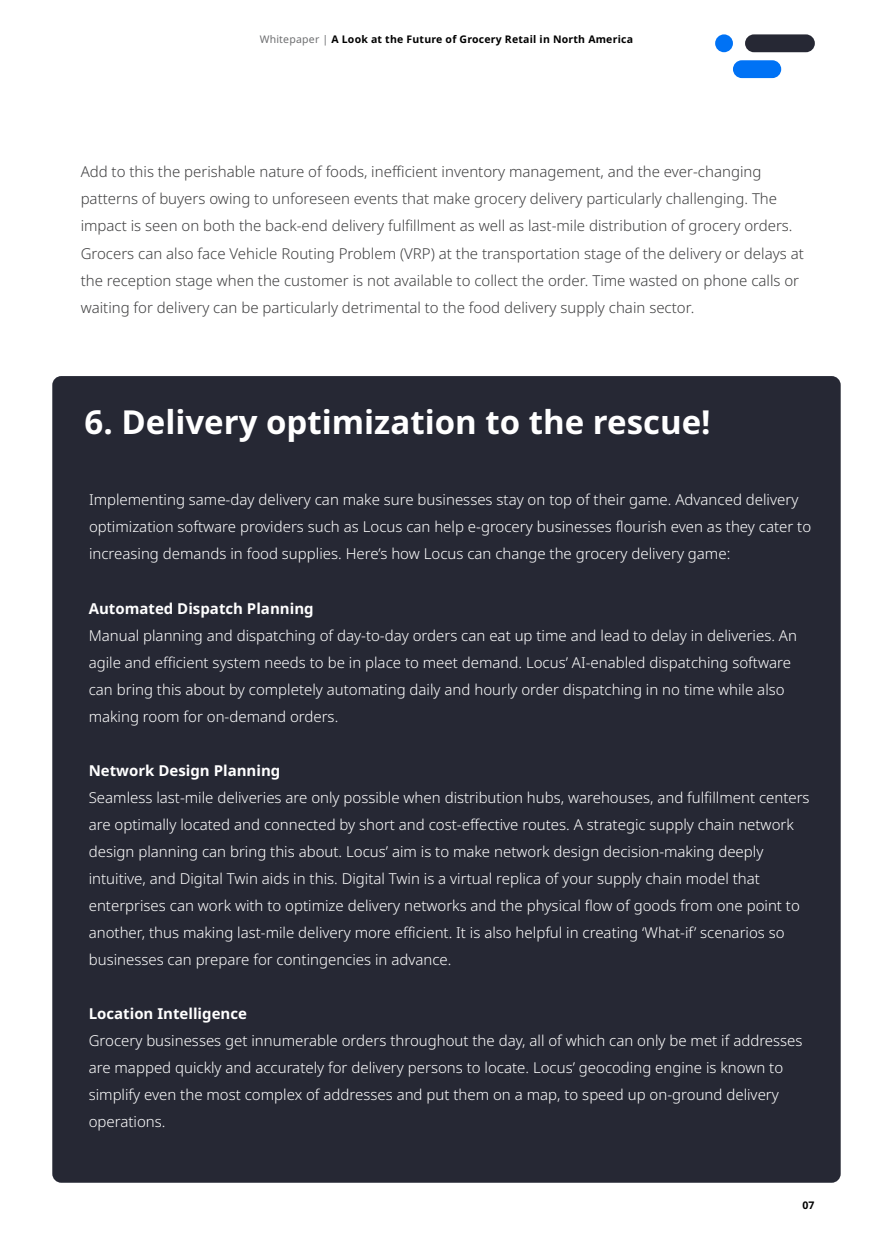
<style>
.page{position:relative;width:893px;height:1248px;background:#fff}
.page>*{position:absolute;margin:0;border:0;box-sizing:border-box;transform-origin:0 0}
.t1{font:700 33px "Noto Sans";color:#fff}
.t2{font:300 15px/27px "Noto Sans";color:#fff}
.t3{font:300 15px/27px "Noto Sans";color:#404041}
.t4{font:700 15px "Noto Sans";color:#fff}
.t5{font:700 10.5px "Noto Sans";letter-spacing:.02em;color:#000}
.s1{font-weight:400;color:#6d6e70}
</style>
<div class="page">
<div style="left:745px;top:34px;width:70px;height:18px;background:#262834;border-radius:9px"></div>
<div style="left:733px;top:60px;width:48px;height:18px;background:#0072f5;border-radius:9px"></div>
<div style="left:715px;top:34px;width:18px;height:18px;background:#0072f5;border-radius:50%"></div>
<div style="left:52px;top:376px;width:789px;height:806px;background:#262834;border-radius:9px"></div>
<p class="t5" style="left:260px;top:32px;width:375px"><span class="s1">Whitepaper |</span> A Look at the Future of Grocery Retail in North America</p>
<p class="t3" style="left:81px;top:159px;width:725px">Add to this the perishable nature of foods, inefficient inventory management, and the ever-changing patterns of buyers owing to unforeseen events that make grocery delivery particularly challenging. The impact is seen on both the back-end delivery fulfillment as well as last-mile distribution of grocery orders.<br>Grocers can also face Vehicle Routing Problem (VRP) at the transportation stage of the delivery or delays at the reception stage when the customer is not available to collect the order. Time wasted on phone calls or waiting for delivery can be particularly detrimental to the food delivery supply chain sector.</p>
<h1 class="t1" style="left:85px;top:398px;width:628px">6. Delivery optimization to the rescue!</h1>
<p class="t2" style="left:89px;top:486px;width:724px">Implementing same-day delivery can make sure businesses stay on top of their game. Advanced delivery optimization software providers such as Locus can help e-grocery businesses flourish even as they cater to increasing demands in food supplies. Here’s how Locus can change the grocery delivery game:</p>
<p class="t4" style="left:89px;top:598px;width:226px">Automated Dispatch Planning</p>
<p class="t2" style="left:89px;top:623px;width:710px">Manual planning and dispatching of day-to-day orders can eat up time and lead to delay in deliveries. An agile and efficient system needs to be in place to meet demand. Locus’ AI-enabled dispatching software can bring this about by completely automating daily and hourly order dispatching in no time while also making room for on-demand orders.</p>
<p class="t4" style="left:89px;top:760px;width:193px">Network Design Planning</p>
<p class="t2" style="left:89px;top:785px;width:722px">Seamless last-mile deliveries are only possible when distribution hubs, warehouses, and fulfillment centers are optimally located and connected by short and cost-effective routes. A strategic supply chain network design planning can bring this about. Locus’ aim is to make network design decision-making deeply intuitive, and Digital Twin aids in this. Digital Twin is a virtual replica of your supply chain model that enterprises can work with to optimize delivery networks and the physical flow of goods from one point to another, thus making last-mile delivery more efficient. It is also helpful in creating ‘What-if’ scenarios so businesses can prepare for contingencies in advance.</p>
<p class="t4" style="left:89px;top:1003px;width:160px">Location Intelligence</p>
<p class="t2" style="left:89px;top:1028px;width:715px">Grocery businesses get innumerable orders throughout the day, all of which can only be met if addresses are mapped quickly and accurately for delivery persons to locate. Locus’ geocoding engine is known to simplify even the most complex of addresses and put them on a map, to speed up on-ground delivery operations.</p>
<p class="t5" style="left:802px;top:1197px;width:14px">07</p>
</div>
